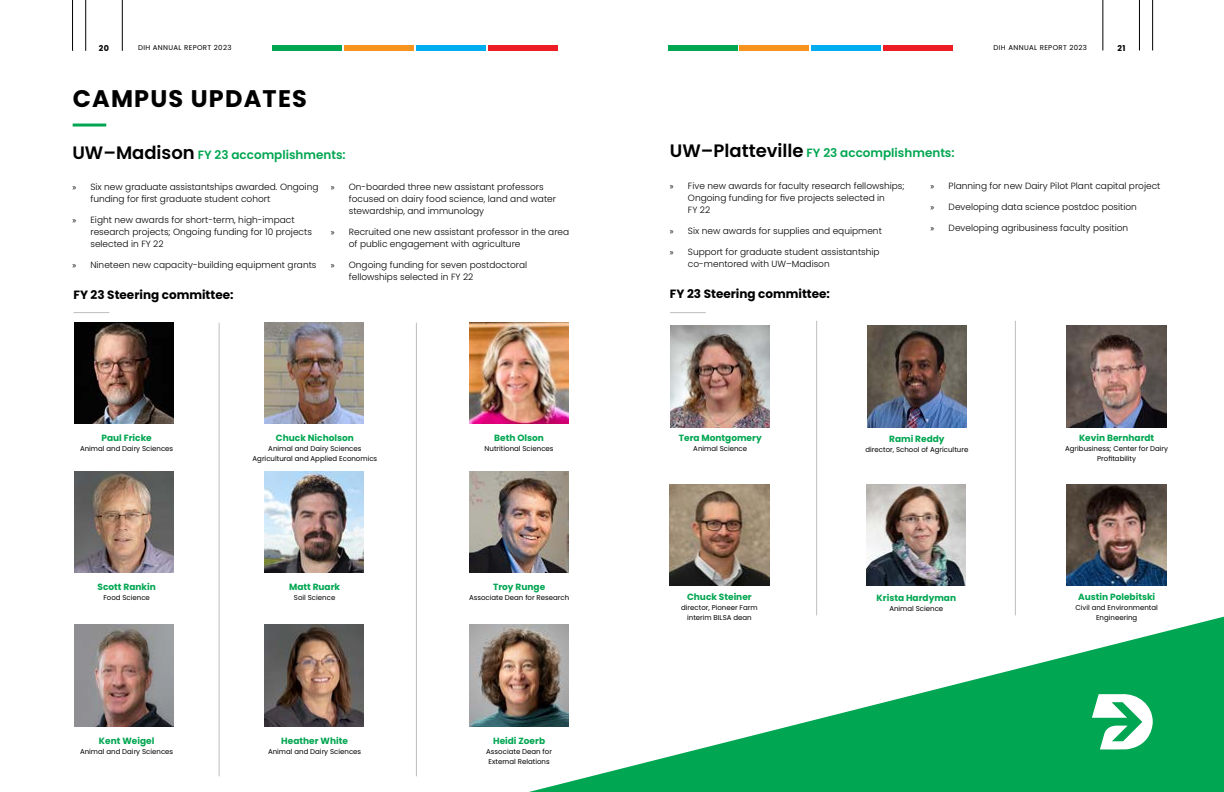
<style>
.page{position:relative;width:1224px;height:792px;background:#fff}
.page>*{position:absolute;margin:0;border:0;box-sizing:border-box;transform-origin:0 0}
.t1{font:700 24px "Poppins";letter-spacing:.05em;color:#000}
.t2{font:600 12px "Poppins";color:#00a651}
.t3{font:700 12px "Poppins";color:#000}
.t4{font:300 9px/12px "Poppins";color:#000}
.t5{font:700 9px "Poppins";color:#00a651}
.t6{font:700 8px "Poppins";color:#000}
.t7{font:7px/10px "Poppins";color:#000;text-align:center}
.t8{font:7px "Poppins";letter-spacing:.05em;color:#000}
.s1{font-size:18px;color:#000}
.s2{font-family:"Myriad Pro";font-weight:400}
</style>
<div class="page">
<hr style="left:72px;top:0;width:1px;height:51px;background:#000">
<hr style="left:86px;top:0;width:1px;height:51px;background:#000">
<hr style="left:122px;top:0;width:1px;height:51px;background:#000">
<hr style="left:1139px;top:0;width:1px;height:50px;background:#000">
<hr style="left:1152px;top:0;width:1px;height:50px;background:#000">
<hr style="left:1103px;top:0;width:1px;height:50px;background:#000">
<div style="left:668px;top:45px;width:70px;height:6px;background:#00a651"></div>
<div style="left:739px;top:45px;width:70px;height:6px;background:#f7941e"></div>
<div style="left:811px;top:45px;width:70px;height:6px;background:#00aeef"></div>
<div style="left:883px;top:45px;width:70px;height:6px;background:#ed1d24"></div>
<div style="left:272px;top:45px;width:70px;height:6px;background:#00a651"></div>
<div style="left:344px;top:45px;width:70px;height:6px;background:#f7941e"></div>
<div style="left:416px;top:45px;width:70px;height:6px;background:#00aeef"></div>
<div style="left:488px;top:45px;width:69px;height:6px;background:#ed1d24"></div>
<svg style="left:529px;top:617px;width:695px;height:175px"></svg>
<hr style="left:816px;top:321px;width:1px;height:294px;background:#bcbec0">
<hr style="left:1015px;top:321px;width:1px;height:294px;background:#bcbec0">
<img style="left:671px;top:326px;width:99px;height:101px">
<img style="left:867px;top:326px;width:100px;height:101px">
<img style="left:670px;top:484px;width:99px;height:101px">
<img style="left:867px;top:484px;width:99px;height:101px">
<img style="left:1067px;top:326px;width:99px;height:101px">
<img style="left:1067px;top:484px;width:99px;height:101px">
<hr style="left:670px;top:312px;width:36px;height:1px;background:#bcbec0">
<svg style="left:1092px;top:693px;width:61px;height:57px"></svg>
<hr style="left:73px;top:124px;width:33px;height:3px;background:#00a651">
<img style="left:74px;top:323px;width:100px;height:101px">
<img style="left:74px;top:625px;width:100px;height:101px">
<img style="left:264px;top:323px;width:100px;height:101px">
<img style="left:264px;top:625px;width:100px;height:101px">
<img style="left:469px;top:323px;width:100px;height:101px">
<img style="left:74px;top:472px;width:100px;height:101px">
<img style="left:264px;top:472px;width:100px;height:101px">
<img style="left:470px;top:472px;width:99px;height:101px">
<img style="left:469px;top:625px;width:100px;height:101px">
<hr style="left:219px;top:323px;width:1px;height:453px;background:#bcbec0">
<hr style="left:416px;top:323px;width:1px;height:453px;background:#bcbec0">
<hr style="left:73px;top:312px;width:36px;height:1px;background:#bcbec0">
<p class="t6" style="left:99px;top:43px;width:12px">20</p>
<p class="t8" style="left:138px;top:43px;width:95px">DIH ANNUAL REPORT 2023</p>
<p class="t8" style="left:994px;top:43px;width:95px">DIH ANNUAL REPORT 2023</p>
<p class="t6" style="left:1117px;top:43px;width:9px">21</p>
<h1 class="t1" style="left:73px;top:85px;width:236px">CAMPUS UPDATES</h1>
<h2 class="t2" style="left:72px;top:148px;width:275px"><span class="s1">UW–Madison</span> FY 23 accomplishments:</h2>
<p class="t4" style="left:90px;top:181px;width:230px;text-indent:-18px"><span class="s2">»</span> Six new graduate assistantships awarded. Ongoing funding for first graduate student cohort</p>
<p class="t4" style="left:90px;top:214px;width:223px;text-indent:-18px"><span class="s2">»</span> Eight new awards for short-term, high-impact research projects; Ongoing funding for 10 projects selected in FY 22</p>
<p class="t4" style="left:72px;top:259px;width:246px"><span class="s2">»</span> Nineteen new capacity-building equipment grants</p>
<h2 class="t3" style="left:73px;top:288px;width:162px">FY 23 Steering committee:</h2>
<p class="t4" style="left:349px;top:181px;width:209px;text-indent:-18px"><span class="s2">»</span> On-boarded three new assistant professors focused on dairy food science, land and water stewardship, and immunology</p>
<p class="t4" style="left:349px;top:226px;width:222px;text-indent:-18px"><span class="s2">»</span> Recruited one new assistant professor in the area of public engagement with agriculture</p>
<p class="t4" style="left:349px;top:259px;width:180px;text-indent:-18px"><span class="s2">»</span> Ongoing funding for seven postdoctoral fellowships selected in FY 22</p>
<p class="t5" style="left:101px;top:432px;width:52px">Paul Fricke</p>
<p class="t7" style="left:80px;top:443px;width:95px">Animal and Dairy Sciences</p>
<p class="t5" style="left:276px;top:432px;width:80px">Chuck Nicholson</p>
<p class="t7" style="left:253px;top:443px;width:126px">Animal and Dairy Sciences<br>Agricultural and Applied Economics</p>
<p class="t5" style="left:494px;top:432px;width:51px">Beth Olson</p>
<p class="t7" style="left:485px;top:443px;width:70px">Nutritional Sciences</p>
<p class="t5" style="left:98px;top:582px;width:60px">Scott Rankin</p>
<p class="t7" style="left:103px;top:593px;width:48px">Food Science</p>
<p class="t5" style="left:289px;top:582px;width:53px">Matt Ruark</p>
<p class="t7" style="left:294px;top:593px;width:43px">Soil Science</p>
<p class="t5" style="left:493px;top:582px;width:54px">Troy Runge</p>
<p class="t7" style="left:469px;top:593px;width:102px">Associate Dean for Research</p>
<p class="t5" style="left:99px;top:735px;width:57px">Kent Weigel</p>
<p class="t7" style="left:80px;top:746px;width:95px">Animal and Dairy Sciences</p>
<p class="t5" style="left:281px;top:735px;width:68px">Heather White</p>
<p class="t7" style="left:268px;top:746px;width:95px">Animal and Dairy Sciences</p>
<p class="t5" style="left:493px;top:735px;width:54px">Heidi Zoerb</p>
<p class="t7" style="left:486px;top:746px;width:67px">Associate Dean for<br>External Relations</p>
<h2 class="t2" style="left:670px;top:146px;width:286px"><span class="s1">UW–Platteville</span> FY 23 accomplishments:</h2>
<p class="t4" style="left:688px;top:179px;width:218px;text-indent:-18px"><span class="s2">»</span> Five new awards for faculty research fellowships;<br>Ongoing funding for five projects selected in<br>FY 22</p>
<p class="t4" style="left:670px;top:224px;width:213px"><span class="s2">»</span> Six new awards for supplies and equipment</p>
<p class="t4" style="left:688px;top:245px;width:193px;text-indent:-18px"><span class="s2">»</span> Support for graduate student assistantship co-mentored with UW–Madison</p>
<h2 class="t3" style="left:670px;top:287px;width:162px">FY 23 Steering committee:</h2>
<p class="t4" style="left:931px;top:179px;width:231px"><span class="s2">»</span> Planning for new Dairy Pilot Plant capital project</p>
<p class="t4" style="left:931px;top:200px;width:208px"><span class="s2">»</span> Developing data science postdoc position</p>
<p class="t4" style="left:931px;top:221px;width:199px"><span class="s2">»</span> Developing agribusiness faculty position</p>
<p class="t5" style="left:679px;top:432px;width:84px">Tera Montgomery</p>
<p class="t7" style="left:693px;top:443px;width:55px">Animal Science</p>
<p class="t5" style="left:687px;top:591px;width:66px">Chuck Steiner</p>
<p class="t7" style="left:681px;top:602px;width:78px">director, Pioneer Farm interim BILSA dean</p>
<p class="t5" style="left:889px;top:434px;width:57px">Rami Reddy</p>
<p class="t7" style="left:866px;top:445px;width:104px">director, School of Agriculture</p>
<p class="t5" style="left:877px;top:592px;width:81px">Krista Hardyman</p>
<p class="t7" style="left:889px;top:603px;width:55px">Animal Science</p>
<p class="t5" style="left:1079px;top:433px;width:77px">Kevin Bernhardt</p>
<p class="t7" style="left:1065px;top:444px;width:105px">Agribusiness; Center for Dairy<br>Profitability</p>
<p class="t5" style="left:1078px;top:591px;width:79px">Austin Polebitski</p>
<p class="t7" style="left:1075px;top:602px;width:84px">Civil and Environmental<br>Engineering</p>
</div>
